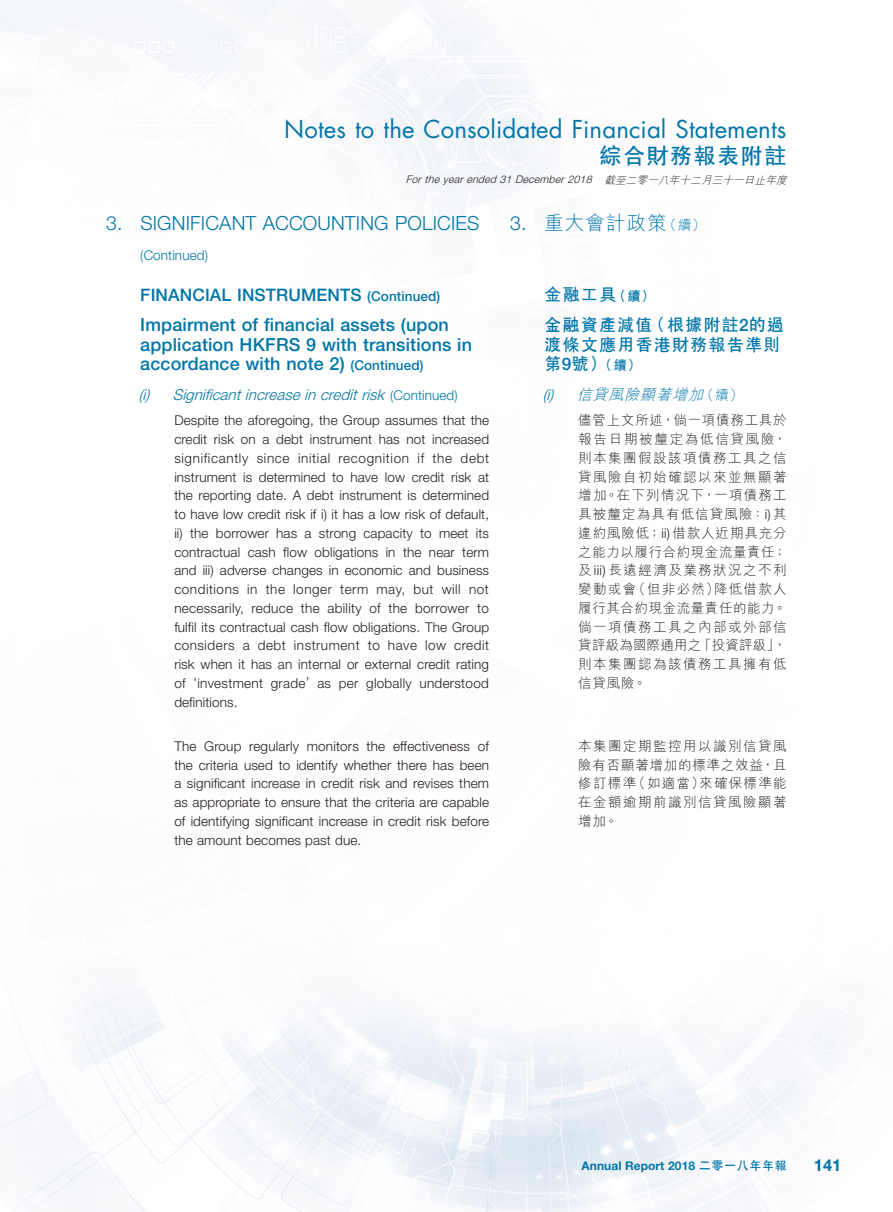
<style>
.page{position:relative;width:893px;height:1212px;background:#fff}
.page>*{position:absolute;margin:0;border:0;box-sizing:border-box;transform-origin:0 0}
.t1{font:24px "Futura Std";letter-spacing:.005em;color:#0076a9}
.t2{font:700 22.5px "C Hei 2 HK";letter-spacing:.045em;color:#0076a9}
.t3{font:300 19.5px "Helvetica Neue LT Std";letter-spacing:.01em;color:#0076a9}
.t4{font:300 19.5px "M Hei HK";letter-spacing:.06em;color:#0076a9}
.t5{font:500 18px/19.5px "Helvetica Neue LT Std";letter-spacing:.01em;color:#0076a9}
.t6{font:700 17.25px/19.5px "C Hei 2 HK";letter-spacing:.06em;color:#0076a9}
.t7{font:500 17.25px "Helvetica Neue LT Std";letter-spacing:.01em;color:#0076a9}
.t8{font:700 17.25px "M Hei HK";color:#0076a9}
.t9{font:700 16.5px "Helvetica Neue LT Std";color:#0076a9}
.t10{font:italic 300 15px "Helvetica Neue LT Std";color:#0076a9}
.t11{font:italic 300 15px "M Hei HK";color:#0076a9}
.t12{font:300 13.5px/18.8px "Helvetica Neue LT Std";letter-spacing:.01em;color:#231f20;text-align:justify}
.t13{font:300 13.5px/18.8px "M Hei HK";letter-spacing:.11em;color:#231f20;text-align:justify}
.t14{font:300 13.5px "Helvetica Neue LT Std";letter-spacing:.01em;color:#0076a9}
.t15{font:700 12px "Helvetica Neue LT Std";letter-spacing:.005em;color:#0076a9}
.t16{font:italic 300 10.5px "Helvetica Neue LT Std";color:#231f20}
.s1{font-family:"M Hei HK"}
.s2{font-size:13.5px}
.s3{font-style:normal;font-size:13.5px}
.s4{font-family:"Helvetica Neue LT Std"}
.s5{font-family:"Helvetica Neue LT Std";font-weight:500}
.s6{font-family:"C Hei 2 HK"}
</style>
<div class="page">
<img style="left:0;top:0;width:836px;height:1212px">
<h1 class="t1" style="left:284px;top:114px;width:504px">Notes to the Consolidated Financial Statements</h1>
<h2 class="t2" style="left:599px;top:144px;width:189px">綜合財務報表附註</h2>
<p class="t16" style="left:406px;top:173px;width:385px">Fortheyearended 31 December2018 <span class="s1">截至二零一八年十二月三十一日止年度</span></p>
<h3 class="t3" style="left:106px;top:211px;width:375px">3. SIGNIFICANT ACCOUNTING POLICIES</h3>
<p class="t14" style="left:140px;top:247px;width:69px">(Continued)</p>
<p class="t7" style="left:140px;top:284px;width:302px">FINANCIAL INSTRUMENTS <span class="s2">(Continued)</span></p>
<h3 class="t5" style="left:140px;top:315px;width:333px">Impairment of financial assets (upon application HKFRS 9 with transitions in accordance with note 2) <span class="s2">(Continued)</span></h3>
<p class="t10" style="left:139px;top:386px;width:320px">(i) Significantincreaseincreditrisk <span class="s3">( C o n t i n u e d )</span></p>
<p class="t12" style="left:174px;top:411px;width:316px">Despite the aforegoing, the Group assumes that the credit risk on a debt instrument has not increased significantly since initial recognition if the debt instrument is determined to have low credit risk at the reporting date. A debt instrument is determined to have low credit risk if i) it has a low risk of default, ii) the borrower has a strong capacity to meet its contractual cash flow obligations in the near term and iii) adverse changes in economic and business conditions in the longer term may, but will not necessarily, reduce the ability of the borrower to fulfil its contractual cash flow obligations. The Group considers a debt instrument to have low credit risk when it has an internal or external credit rating of ‘investment grade’ as per globally understood definitions.</p>
<p class="t12" style="left:174px;top:736px;width:316px">The Group regularly monitors the effectiveness of the criteria used to identify whether there has been a significant increase in credit risk and revises them as appropriate to ensure that the criteria are capable of identifying significant increase in credit risk before the amount becomes past due.</p>
<h3 class="t4" style="left:510px;top:213px;width:197px"><span class="s4">3.</span> 重大會計政策<span class="s2">（續）</span></h3>
<p class="t8" style="left:544px;top:282px;width:112px">金融工具<span class="s2">（續）</span></p>
<p class="t6" style="left:544px;top:315px;width:241px">金融資產減值（根據附註<span class="s5">2</span>的過渡條文應用香港財務報告準則第<span class="s5">9</span>號）<span class="s2">（續）</span></p>
<p class="t11" style="left:543px;top:387px;width:202px"><span class="s4">(i)</span> 信貸風險顯著增加<span class="s3">（續）</span></p>
<p class="t13" style="left:578px;top:411px;width:210px">儘管上文所述，倘一項債務工具於報告日期被釐定為低信貸風險，則本集團假設該項債務工具之信貸風險自初始確認以來並無顯著增加。在下列情況下，一項債務工具被釐定為具有低信貸風險：<span class="s4">i)</span>其違約風險低；<span class="s4">ii)</span>借款人近期具充分之能力以履行合約現金流量責任；及<span class="s4">iii)</span>長遠經濟及業務狀況之不利變動或會（但非必然）降低借款人履行其合約現金流量責任的能力。倘一項債務工具之內部或外部信貸評級為國際通用之「投資評級」，則本集團認為該債務工具擁有低信貸風險。</p>
<p class="t13" style="left:578px;top:736px;width:210px">本集團定期監控用以識別信貸風險有否顯著增加的標準之效益，且修訂標準（如適當）來確保標準能在金額逾期前識別信貸風險顯著增加。</p>
<p class="t15" style="left:581px;top:1158px;width:207px">Annual Report 2018 <span class="s6">二零一八年年報</span></p>
<p class="t9" style="left:814px;top:1155px;width:29px">141</p>
</div>
